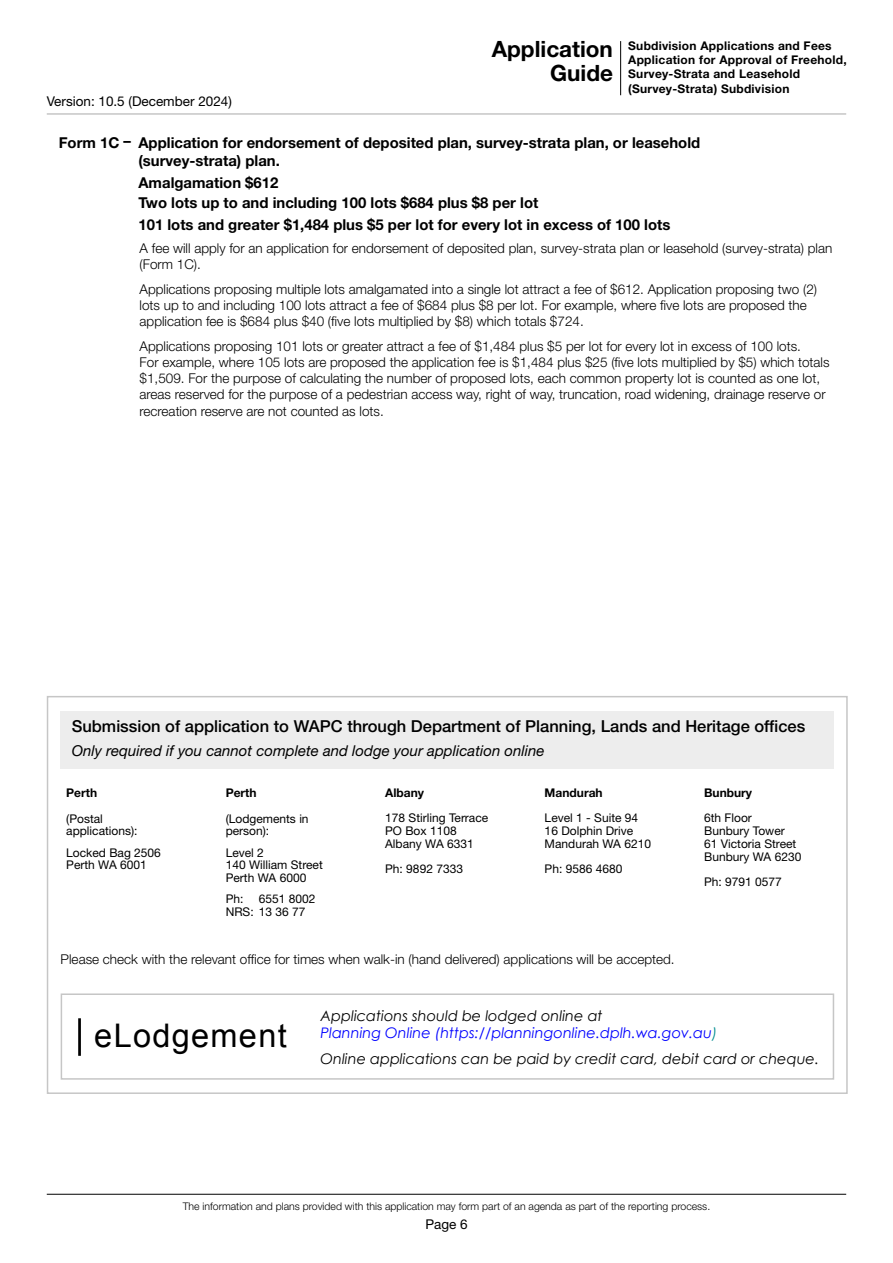
<style>
.page{position:relative;width:893px;height:1263px;background:#fff}
.page>*{position:absolute;margin:0;border:0;box-sizing:border-box;transform-origin:0 0}
.t1{font:32.55px "Arial";letter-spacing:.04em;color:#000}
.t2{font:700 22.5px/24px "Helvetica Neue LT Std";color:#000;text-align:right}
.t3{font:500 16.5px "Helvetica Neue LT Std";color:#000}
.t4{font:700 15px/18px "Helvetica Neue LT Std";color:#000}
.t5{font:italic 15px "Helvetica Neue LT Std";color:#000}
.t6{font:italic 14.55px/17.4px "Century Gothic";color:#00f}
.t7{font:italic 14.55px "Century Gothic";color:#000}
.t8{font:300 13.5px/16.2px "Helvetica Neue LT Std";color:#000}
.t9{font:13.5px "Helvetica Neue LT Std";color:#000}
.t10{font:12px/12.8px "Helvetica Neue LT Std";color:#000}
.t11{font:700 12px/14.4px "Helvetica Neue LT Std";letter-spacing:.02em;color:#000}
.t12{font:700 12px "Helvetica Neue LT Std";color:#000}
.t13{font:300 10.5px "Helvetica Neue LT Std";color:#000}
.s1{color:#000}
.s2{color:#008d91}
</style>
<div class="page">
<hr style="left:620px;top:41px;width:1px;height:54px;background:#000">
<hr style="left:47px;top:113px;width:799px;height:2px;background:#c6c6c6">
<hr style="left:47px;top:1194px;width:799px;height:1px;background:#000">
<div style="left:47px;top:696px;width:801px;height:398px;border:2px solid #c6c6c6"></div>
<div style="left:61px;top:711px;width:773px;height:58px;background:#ededed"></div>
<div style="left:61px;top:993px;width:773px;height:87px;border:2px solid #c6c6c6"></div>
<hr style="left:78px;top:1018px;width:3px;height:38px;background:#000">
<p class="t9" style="left:47px;top:93px;width:187px">Version: 10.5 (December 2024)</p>
<h2 class="t2" style="left:492px;top:37px;width:123px">Application<br>Guide</h2>
<p class="t11" style="left:628px;top:38px;width:220px">Subdivision Applications and Fees Application for Approval of Freehold, Survey-Strata and Leasehold (Survey-Strata) Subdivision</p>
<p class="t4" style="left:138px;top:133px;width:563px;text-indent:-80px">Form 1C – Application for endorsement of deposited plan, survey-strata plan, or leasehold (survey-strata) plan.</p>
<p class="t4" style="left:138px;top:172px;width:401px;line-height:20.1px">Amalgamation $612<br>Two lots up to and including 100 lots $684 plus $8 per lot</p>
<p class="t4" style="left:138px;top:215px;width:533px">101 lots and greater $1,484 plus $5 per lot for every lot in excess of 100 lots</p>
<p class="t8" style="left:140px;top:240px;width:694px">A fee will apply for an application for endorsement of deposited plan, survey-strata plan or leasehold (survey-strata) plan (Form 1C).</p>
<p class="t8" style="left:140px;top:280px;width:679px">Applications proposing multiple lots amalgamated into a single lot attract a fee of $612. Application proposing two (2) lots up to and including 100 lots attract a fee of $684 plus $8 per lot. For example, where five lots are proposed the application fee is $684 plus $40 (five lots multiplied by $8) which totals $724.</p>
<p class="t8" style="left:140px;top:338px;width:691px">Applications proposing 101 lots or greater attract a fee of $1,484 plus $5 per lot for every lot in excess of 100 lots.<br>For example, where 105 lots are proposed the application fee is $1,484 plus $25 (five lots multiplied by $5) which totals $1,509. For the purpose of calculating the number of proposed lots, each common property lot is counted as one lot, areas reserved for the purpose of a pedestrian access way, right of way, truncation, road widening, drainage reserve or recreation reserve are not counted as lots.</p>
<p class="t3" style="left:72px;top:717px;width:735px">Submission of application to WAPC through Department of Planning, Lands and Heritage offices</p>
<p class="t5" style="left:72px;top:742px;width:474px">Only required if you cannot complete and lodge your application online</p>
<p class="t11" style="left:66px;top:785px;width:32px">Perth</p>
<p class="t10" style="left:66px;top:812px;width:73px">(Postal applications):</p>
<p class="t10" style="left:66px;top:846px;width:96px">Locked Bag 2506<br>Perth WA 6001</p>
<p class="t11" style="left:226px;top:785px;width:32px">Perth</p>
<p class="t10" style="left:226px;top:812px;width:84px">(Lodgements in person):</p>
<p class="t10" style="left:226px;top:846px;width:99px">Level 2<br>140 William Street<br>Perth WA 6000</p>
<p class="t10" style="left:226px;top:892px;width:19px">Ph:</p>
<p class="t10" style="left:226px;top:892px;width:91px;text-indent:33px">6551 8002<br>NRS: 13 36 77</p>
<p class="t11" style="left:385px;top:785px;width:40px">Albany</p>
<p class="t10" style="left:385px;top:812px;width:105px">178 Stirling Terrace<br>PO Box 1108<br>Albany WA 6331</p>
<p class="t10" style="left:385px;top:863px;width:79px">Ph: 9892 7333</p>
<p class="t12" style="left:545px;top:785px;width:60px">Mandurah</p>
<p class="t10" style="left:545px;top:812px;width:108px">Level 1 - Suite 94<br>16 Dolphin Drive<br>Mandurah WA 6210</p>
<p class="t10" style="left:545px;top:863px;width:79px">Ph: 9586 4680</p>
<p class="t8" style="left:61px;top:950px;width:615px">Please check with the relevant office for times when walk-in (hand delivered) applications will be accepted.</p>
<p class="t12" style="left:704px;top:785px;width:50px">Bunbury</p>
<p class="t10" style="left:704px;top:812px;width:99px">6th Floor<br>Bunbury Tower<br>61 Victoria Street<br>Bunbury WA 6230</p>
<p class="t10" style="left:704px;top:875px;width:79px">Ph: 9791 0577</p>
<h1 class="t1" style="left:94px;top:1014px;width:194px">eLodgement</h1>
<p class="t6" style="left:320px;top:1007px;width:398px"><span class="s1">Applications should be lodged online at<br></span>Planning Online (https://planningonline.dplh.wa.gov.au<span class="s2">)</span></p>
<p class="t7" style="left:320px;top:1050px;width:500px">Online applications can be paid by credit card, debit card or cheque.</p>
<p class="t13" style="left:183px;top:1200px;width:529px">The information and plans provided with this application may form part of an agenda as part of the reporting process.</p>
<p class="t9" style="left:425px;top:1216px;width:44px">Page 6</p>
</div>
